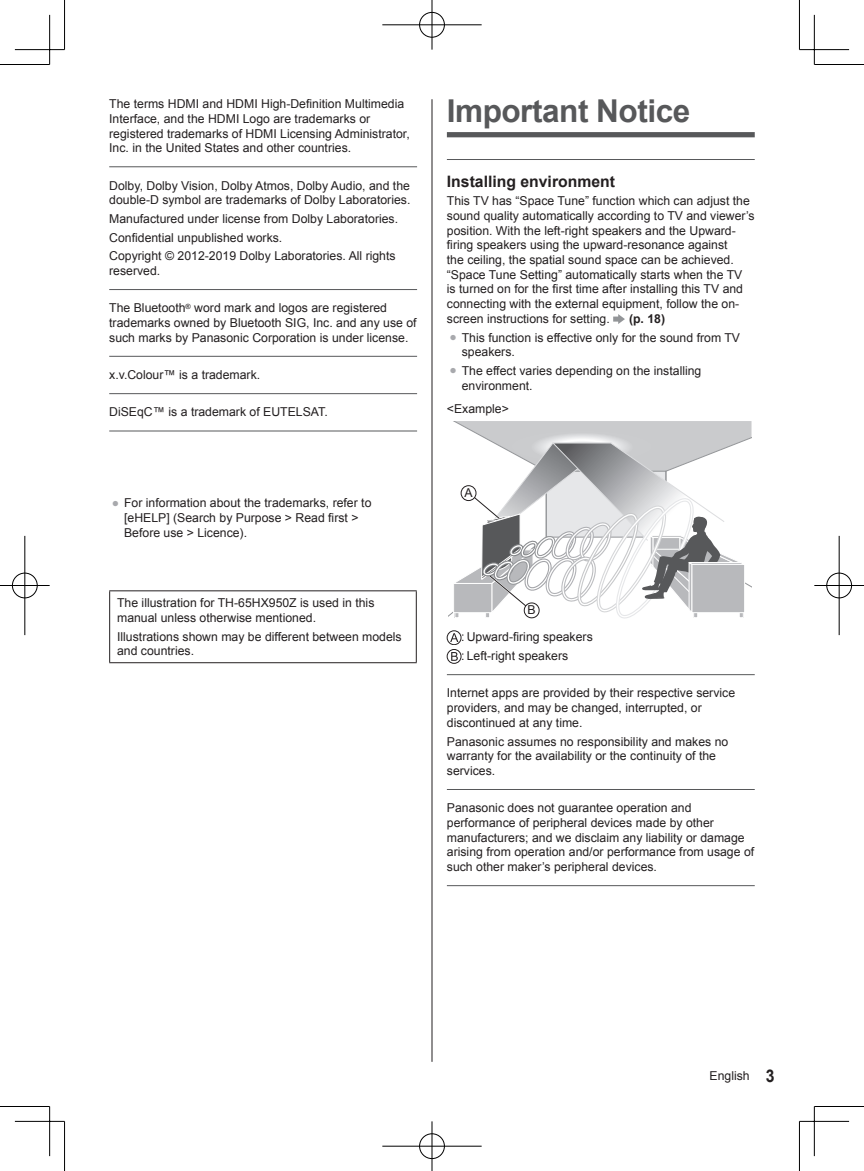
<style>
.page{position:relative;width:864px;height:1171px;background:#fff}
.page>*{position:absolute;margin:0;border:0;box-sizing:border-box;transform-origin:0 0}
.t1{font:700 31.5px "Arial";letter-spacing:-.015em;color:#57585a}
.t2{font:700 15.75px "Arial";color:#231f20}
.t3{font:12.25px/14.7px "Arial";color:#231f20}
.t4{font:700 12.25px "Arial";color:#231f20}
.s1{color:#a8a9ad}
.s2{font-weight:700;font-size:17.5px}
</style>
<div class="page">
<hr style="left:431px;top:99px;width:1px;height:963px;background:#231f20">
<div style="left:446px;top:132px;width:308px;height:5px;background:#57585a"></div>
<hr style="left:446px;top:159px;width:308px;height:1px;background:#57585a">
<hr style="left:446px;top:674px;width:308px;height:1px;background:#57585a">
<hr style="left:446px;top:789px;width:308px;height:1px;background:#57585a">
<hr style="left:446px;top:885px;width:308px;height:1px;background:#57585a">
<svg style="left:613px;top:314px;width:11px;height:10px"></svg>
<svg style="left:448px;top:421px;width:303px;height:198px"></svg>
<svg style="left:447px;top:631px;width:14px;height:14px"></svg>
<div style="left:446px;top:630px;width:15px;height:15px;border:1px solid #231f20;border-radius:50%"></div>
<svg style="left:450px;top:633px;width:8px;height:9px"></svg>
<svg style="left:447px;top:649px;width:14px;height:14px"></svg>
<div style="left:446px;top:649px;width:15px;height:14px;border:1px solid #231f20;border-radius:50%"></div>
<svg style="left:451px;top:652px;width:6px;height:9px"></svg>
<hr style="left:109px;top:166px;width:308px;height:1px;background:#57585a">
<hr style="left:109px;top:289px;width:308px;height:1px;background:#57585a">
<hr style="left:109px;top:356px;width:308px;height:1px;background:#57585a">
<hr style="left:109px;top:393px;width:308px;height:1px;background:#57585a">
<hr style="left:109px;top:430px;width:308px;height:1px;background:#57585a">
<hr style="left:109px;top:590px;width:307px;height:1px;background:#231f20">
<hr style="left:109px;top:591px;width:1px;height:71px;background:#231f20">
<hr style="left:415px;top:591px;width:1px;height:71px;background:#231f20">
<hr style="left:109px;top:662px;width:307px;height:1px;background:#231f20">
<hr style="left:0;top:64px;width:50px;height:1px;background:#000">
<hr style="left:814px;top:64px;width:49px;height:1px;background:#000">
<hr style="left:0;top:1106px;width:50px;height:1px;background:#000">
<hr style="left:814px;top:1106px;width:49px;height:1px;background:#000">
<hr style="left:64px;top:0;width:1px;height:50px;background:#000">
<hr style="left:64px;top:1121px;width:1px;height:50px;background:#000">
<hr style="left:798px;top:0;width:1px;height:50px;background:#000">
<hr style="left:798px;top:1121px;width:1px;height:50px;background:#000">
<hr style="left:15px;top:49px;width:49px;height:1px;background:#000">
<hr style="left:799px;top:49px;width:49px;height:1px;background:#000">
<hr style="left:15px;top:1121px;width:49px;height:1px;background:#000">
<hr style="left:799px;top:1121px;width:49px;height:1px;background:#000">
<hr style="left:49px;top:15px;width:1px;height:49px;background:#000">
<hr style="left:49px;top:1106px;width:1px;height:50px;background:#000">
<hr style="left:813px;top:15px;width:1px;height:49px;background:#000">
<hr style="left:813px;top:1106px;width:1px;height:50px;background:#000">
<div style="left:418px;top:11px;width:27px;height:27px;border:2px solid #fff;border-radius:50%"></div>
<hr style="left:382px;top:24px;width:99px;height:2px;background:#fff">
<hr style="left:430px;top:0;width:3px;height:50px;background:#fff">
<div style="left:419px;top:12px;width:25px;height:25px;border:1px solid #000;border-radius:50%"></div>
<hr style="left:382px;top:25px;width:99px;height:1px;background:#000">
<hr style="left:431px;top:0;width:1px;height:50px;background:#000">
<div style="left:418px;top:1132px;width:27px;height:28px;border:2px solid #fff;border-radius:50%"></div>
<hr style="left:382px;top:1145px;width:99px;height:2px;background:#fff">
<hr style="left:430px;top:1121px;width:3px;height:50px;background:#fff">
<div style="left:419px;top:1133px;width:25px;height:26px;border:1px solid #000;border-radius:50%"></div>
<hr style="left:382px;top:1146px;width:99px;height:1px;background:#000">
<hr style="left:431px;top:1121px;width:1px;height:50px;background:#000">
<div style="left:11px;top:572px;width:27px;height:27px;border:2px solid #fff;border-radius:50%"></div>
<hr style="left:0;top:584px;width:50px;height:3px;background:#fff">
<hr style="left:24px;top:536px;width:2px;height:99px;background:#fff">
<div style="left:12px;top:573px;width:25px;height:25px;border:1px solid #000;border-radius:50%"></div>
<hr style="left:0;top:585px;width:50px;height:1px;background:#000">
<hr style="left:25px;top:536px;width:1px;height:99px;background:#000">
<div style="left:825px;top:572px;width:27px;height:27px;border:2px solid #fff;border-radius:50%"></div>
<hr style="left:814px;top:584px;width:49px;height:3px;background:#fff">
<hr style="left:837px;top:536px;width:3px;height:99px;background:#fff">
<div style="left:826px;top:573px;width:25px;height:25px;border:1px solid #000;border-radius:50%"></div>
<hr style="left:814px;top:585px;width:49px;height:1px;background:#000">
<hr style="left:838px;top:536px;width:1px;height:99px;background:#000">
<p class="t3" style="left:109px;top:96px;width:302px">The terms HDMI and HDMI High-Definition Multimedia Interface, and the HDMI Logo are trademarks or registered trademarks of HDMI Licensing Administrator, Inc. in the United States and other countries.</p>
<p class="t3" style="left:109px;top:178px;width:302px">Dolby, Dolby Vision, Dolby Atmos, Dolby Audio, and the double-D symbol are trademarks of Dolby Laboratories.</p>
<p class="t3" style="left:109px;top:209px;width:290px;line-height:18.7px">Manufactured under license from Dolby Laboratories.<br>Confidential unpublished works.<br>Copyright © 2012-2019 Dolby Laboratories. All rights</p>
<p class="t3" style="left:109px;top:263px;width:53px">reserved.</p>
<p class="t3" style="left:109px;top:301px;width:309px">The Bluetooth<sup>®</sup> word mark and logos are registered trademarks owned by Bluetooth SIG, Inc. and any use of such marks by Panasonic Corporation is under license.</p>
<p class="t3" style="left:109px;top:367px;width:152px">x.v.Colour™ is a trademark.</p>
<p class="t3" style="left:109px;top:405px;width:220px">DiSEqC™ is a trademark of EUTELSAT.</p>
<p class="t3" style="left:124px;top:496px;width:249px;text-indent:-12px"><span class="s1">●</span> For information about the trademarks, refer to [eHELP] (Search by Purpose &gt; Read first &gt;<br>Before use &gt; Licence).</p>
<p class="t3" style="left:117px;top:595px;width:259px">The illustration for TH-65HX950Z is used in this manual unless otherwise mentioned.</p>
<p class="t3" style="left:117px;top:629px;width:286px">Illustrations shown may be different between models and countries.</p>
<h1 class="t1" style="left:446px;top:89px;width:245px">Important Notice</h1>
<p class="t2" style="left:446px;top:170px;width:170px">Installing environment</p>
<p class="t3" style="left:446px;top:193px;width:309px">This TV has “Space Tune” function which can adjust the sound quality automatically according to TV and viewer’s position. With the left-right speakers and the Upward&shy;firing speakers using the upward-resonance against<br>the ceiling, the spatial sound space can be achieved. “Space Tune Setting” automatically starts when the TV<br>is turned on for the first time after installing this TV and connecting with the external equipment, follow the on&shy;screen instructions for setting.</p>
<p class="t4" style="left:628px;top:310px;width:38px">(p. 18)</p>
<p class="t3" style="left:461px;top:330px;width:280px;text-indent:-12px"><span class="s1">●</span> This function is effective only for the sound from TV speakers.</p>
<p class="t3" style="left:461px;top:363px;width:241px;text-indent:-12px"><span class="s1">●</span> The effect varies depending on the installing environment.</p>
<p class="t3" style="left:446px;top:402px;width:63px">&lt;Example&gt;</p>
<p class="t3" style="left:464px;top:485px;width:10px">A</p>
<p class="t3" style="left:527px;top:603px;width:10px">B</p>
<p class="t3" style="left:461px;top:628px;width:133px;line-height:18.7px">: Upward-firing speakers : Left-right speakers</p>
<p class="t3" style="left:446px;top:686px;width:289px">Internet apps are provided by their respective service providers, and may be changed, interrupted, or discontinued at any time.</p>
<p class="t3" style="left:446px;top:734px;width:283px">Panasonic assumes no responsibility and makes no warranty for the availability or the continuity of the services.</p>
<p class="t3" style="left:446px;top:800px;width:309px">Panasonic does not guarantee operation and performance of peripheral devices made by other manufacturers; and we disclaim any liability or damage arising from operation and/or performance from usage of such other maker’s peripheral devices.</p>
<p class="t3" style="left:709px;top:1068px;width:66px">English <span class="s2">3</span></p>
</div>
